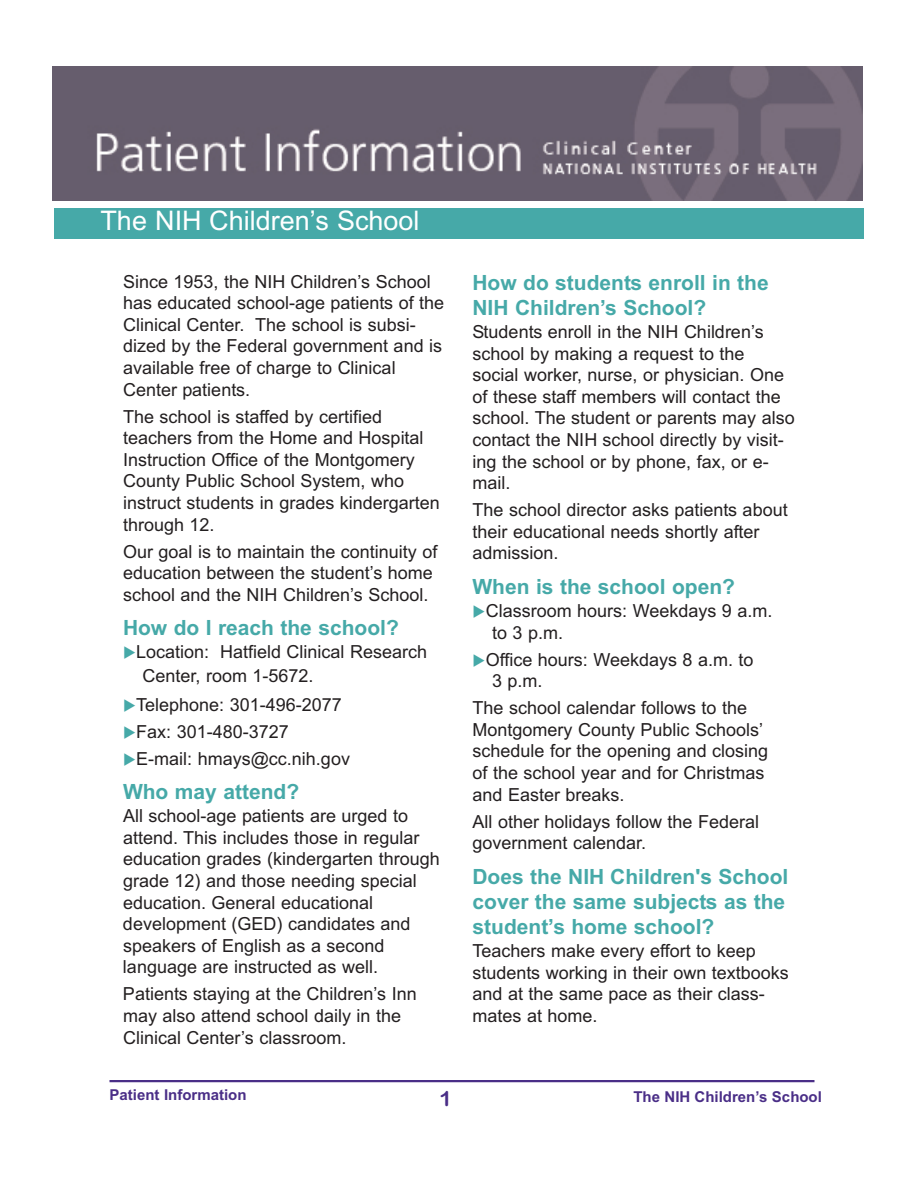
<style>
.page{position:relative;width:918px;height:1188px;background:#fff}
.page>*{position:absolute;margin:0;border:0;box-sizing:border-box;transform-origin:0 0}
.t1{font:27px "Arial";color:#fff}
.t2{font:700 21px/25.2px "Arial";color:#46a9a8}
.t3{font:21px "Arial Rounded MT Bold";color:#4a2e87}
.t4{font:18px/21.6px "Arial";color:#231f20}
.t5{font:700 15px "Arial";color:#4a2e87}
</style>
<div class="page">
<hr style="left:110px;top:1080px;width:704px;height:2px;background:#4a2e87">
<img style="left:52px;top:66px;width:810px;height:135px">
<div style="left:54px;top:208px;width:810px;height:30px;background:#46a9a8"></div>
<p class="t1" style="left:100px;top:205px;width:321px">The NIH Children’s School</p>
<p class="t4" style="left:123px;top:271px;width:323px">Since 1953, the NIH Children’s School has educated school-age patients of the Clinical Center. The school is subsi&shy;dized by the Federal government and is available free of charge to Clinical Center patients.</p>
<p class="t4" style="left:123px;top:406px;width:318px">The school is staffed by certified teachers from the Home and Hospital<br>Instruction Office of the Montgomery<br>County Public School System, who instruct students in grades kindergarten through 12.</p>
<p class="t4" style="left:123px;top:541px;width:316px">Our goal is to maintain the continuity of education between the student’s home school and the NIH Children’s School.</p>
<h3 class="t2" style="left:123px;top:616px;width:277px">How do I reach the school?</h3>
<p class="t4" style="left:143px;top:640px;width:286px;line-height:23.9px;text-indent:-6px">Location: Hatfield Clinical Research<br>Center, room 1-5672.</p>
<p class="t4" style="left:136px;top:694px;width:207px">Telephone: 301-496-2077</p>
<p class="t4" style="left:136px;top:721px;width:154px">Fax: 301-480-3727</p>
<p class="t4" style="left:136px;top:748px;width:215px">E-mail: hmays@cc.nih.gov</p>
<h3 class="t2" style="left:123px;top:779px;width:178px">Who may attend?</h3>
<p class="t4" style="left:123px;top:805px;width:318px">All school-age patients are urged to attend. This includes those in regular education grades (kindergarten through grade 12) and those needing special education. General educational development (GED) candidates and speakers of English as a second language are instructed as well.</p>
<p class="t4" style="left:123px;top:983px;width:295px">Patients staying at the Children’s Inn may also attend school daily in the<br>Clinical Center’s classroom.</p>
<h3 class="t2" style="left:472px;top:270px;width:298px">How do students enroll in the<br>NIH Children’s School?</h3>
<p class="t4" style="left:472px;top:321px;width:324px">Students enroll in the NIH Children’s school by making a request to the social worker, nurse, or physician. One of these staff members will contact the school. The student or parents may also contact the NIH school directly by visit&shy;ing the school or by phone, fax, or e&shy;mail.</p>
<p class="t4" style="left:473px;top:499px;width:317px">The school director asks patients about their educational needs shortly after admission.</p>
<h3 class="t2" style="left:472px;top:574px;width:264px">When is the school open?</h3>
<p class="t4" style="left:492px;top:600px;width:282px;text-indent:-6px">Classroom hours: Weekdays 9 a.m. to 3 p.m.</p>
<p class="t4" style="left:486px;top:649px;width:269px">Office hours: Weekdays 8 a.m. to</p>
<p class="t4" style="left:472px;top:667px;width:276px;line-height:27px;text-indent:20px">3 p.m.<br>The school calendar follows to the</p>
<p class="t4" style="left:472px;top:719px;width:297px">Montgomery County Public Schools’ schedule for the opening and closing of the school year and for Christmas and Easter breaks.</p>
<p class="t4" style="left:473px;top:811px;width:288px">All other holidays follow the Federal government calendar.</p>
<h3 class="t2" style="left:472px;top:864px;width:317px">Does the NIH Children's School cover the same subjects as the student’s home school?</h3>
<p class="t4" style="left:472px;top:940px;width:318px">Teachers make every effort to keep students working in their own textbooks and at the same pace as their class&shy;mates at home.</p>
<p class="t5" style="left:110px;top:1086px;width:139px">Patient Information</p>
<p class="t3" style="left:440px;top:1087px;width:14px">1</p>
<p class="t5" style="left:633px;top:1088px;width:190px">The NIH Children’s School</p>
</div>
